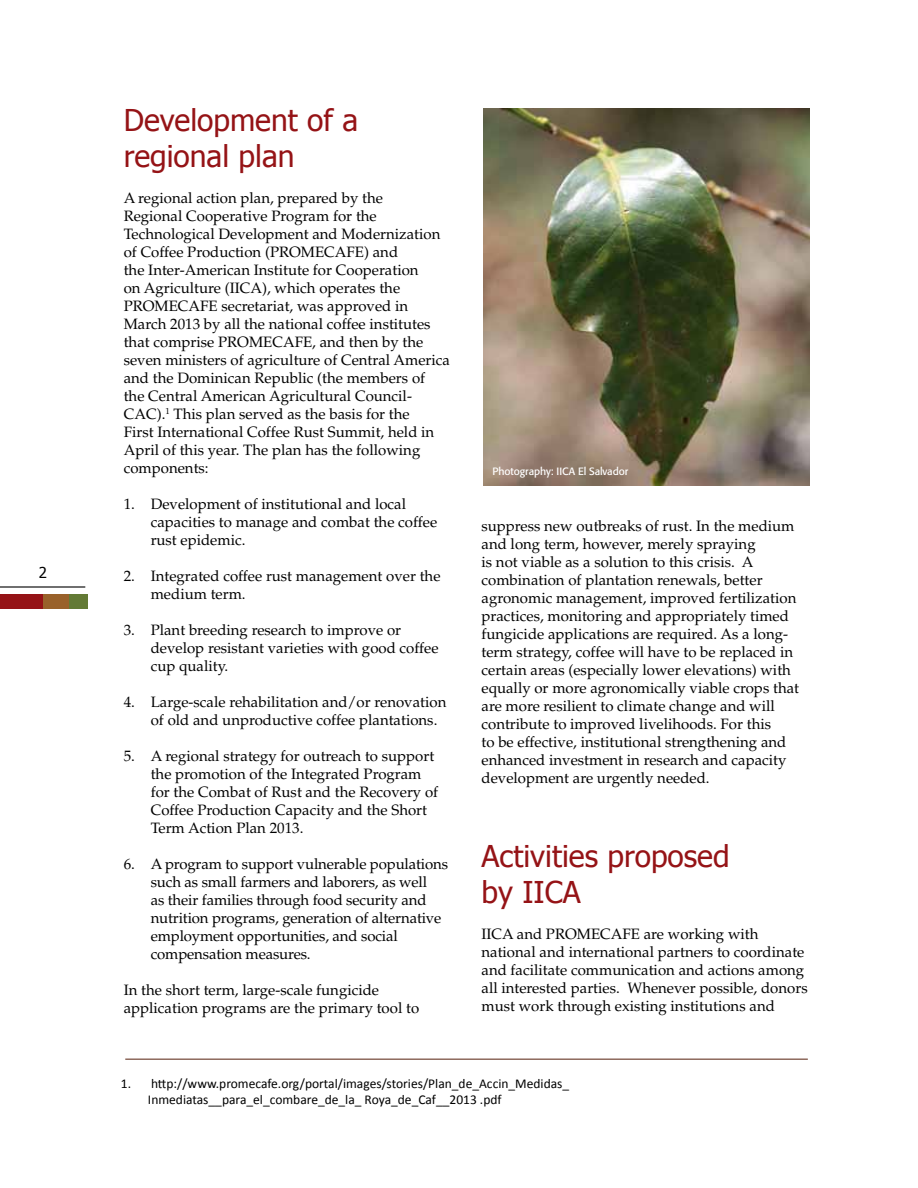
<style>
.page{position:relative;width:918px;height:1188px;background:#fff}
.page>*{position:absolute;margin:0;border:0;box-sizing:border-box;transform-origin:0 0}
.t1{font:30px/36px "Tahoma";color:#951316}
.t2{font:15px/18px "Palatino";color:#000}
.t3{font:15px "Tahoma";color:#000}
.t4{font:13.5px/16.2px "Calibri";color:#000}
.t5{font:10.5px "Formata";letter-spacing:-.01em;color:#fff}
</style>
<div class="page">
<div style="left:60px;top:594px;width:27px;height:15px;background:#637a35"></div>
<div style="left:0;top:594px;width:68px;height:15px;background:#99612a"></div>
<div style="left:0;top:594px;width:43px;height:15px;background:#951316"></div>
<hr style="left:0;top:586px;width:85px;height:2px;background:#000">
<img style="left:484px;top:108px;width:326px;height:378px">
<hr style="left:125px;top:1059px;width:683px;height:1px;background:#551f0c">
<p class="t3" style="left:39px;top:563px;width:10px">2</p>
<h1 class="t1" style="left:124px;top:101px;width:236px">Development of a regional plan</h1>
<p class="t2" style="left:124px;top:189px;width:328px">A regional action plan, prepared by the<br>Regional Cooperative Program for the Technological Development and Modernization of Coffee Production (PROMECAFE) and<br>the Inter-American Institute for Cooperation<br>on Agriculture (IICA), which operates the PROMECAFE secretariat, was approved in March 2013 by all the national coffee institutes that comprise PROMECAFE, and then by the seven ministers of agriculture of Central America and the Dominican Republic (the members of<br>the Central American Agricultural Council-CAC).<sup>1</sup> This plan served as the basis for the<br>First International Coffee Rust Summit, held in April of this year. The plan has the following components:</p>
<p class="t2" style="left:151px;top:495px;width:288px;text-indent:-27px">1. Development of institutional and local capacities to manage and combat the coffee rust epidemic.</p>
<p class="t2" style="left:151px;top:567px;width:291px;text-indent:-27px">2. Integrated coffee rust management over the medium term.</p>
<p class="t2" style="left:151px;top:621px;width:289px;text-indent:-27px">3. Plant breeding research to improve or develop resistant varieties with good coffee cup quality.</p>
<p class="t2" style="left:151px;top:693px;width:297px;text-indent:-27px">4. Large-scale rehabilitation and/or renovation of old and unproductive coffee plantations.</p>
<p class="t2" style="left:151px;top:747px;width:289px;text-indent:-27px">5. A regional strategy for outreach to support the promotion of the Integrated Program for the Combat of Rust and the Recovery of Coffee Production Capacity and the Short Term Action Plan 2013.</p>
<p class="t2" style="left:151px;top:855px;width:299px;text-indent:-27px">6. A program to support vulnerable populations such as small farmers and laborers, as well<br>as their families through food security and nutrition programs, generation of alternative employment opportunities, and social compensation measures.</p>
<p class="t2" style="left:124px;top:981px;width:297px">In the short term, large-scale fungicide application programs are the primary tool to</p>
<p class="t5" style="left:492px;top:465px;width:137px">Photography: IICA El Salvador</p>
<p class="t2" style="left:482px;top:517px;width:319px">suppress new outbreaks of rust. In the medium and long term, however, merely spraying<br>is not viable as a solution to this crisis. A combination of plantation renewals, better agronomic management, improved fertilization practices, monitoring and appropriately timed fungicide applications are required. As a long&shy;term strategy, coffee will have to be replaced in certain areas (especially lower elevations) with equally or more agronomically viable crops that are more resilient to climate change and will contribute to improved livelihoods. For this<br>to be effective, institutional strengthening and enhanced investment in research and capacity development are urgently needed.</p>
<h1 class="t1" style="left:482px;top:837px;width:250px">Activities proposed by IICA</h1>
<p class="t2" style="left:482px;top:925px;width:328px">IICA and PROMECAFE are working with national and international partners to coordinate and facilitate communication and actions among all interested parties. Whenever possible, donors must work through existing institutions and</p>
<p class="t4" style="left:148px;top:1075px;width:423px;text-indent:-27px">1. http://www.promecafe.org/portal/images/stories/Plan_de_Accin_Medidas_<br>Inmediatas__para_el_combare_de_la_ Roya_de_Caf__2013 .pdf</p>
</div>
